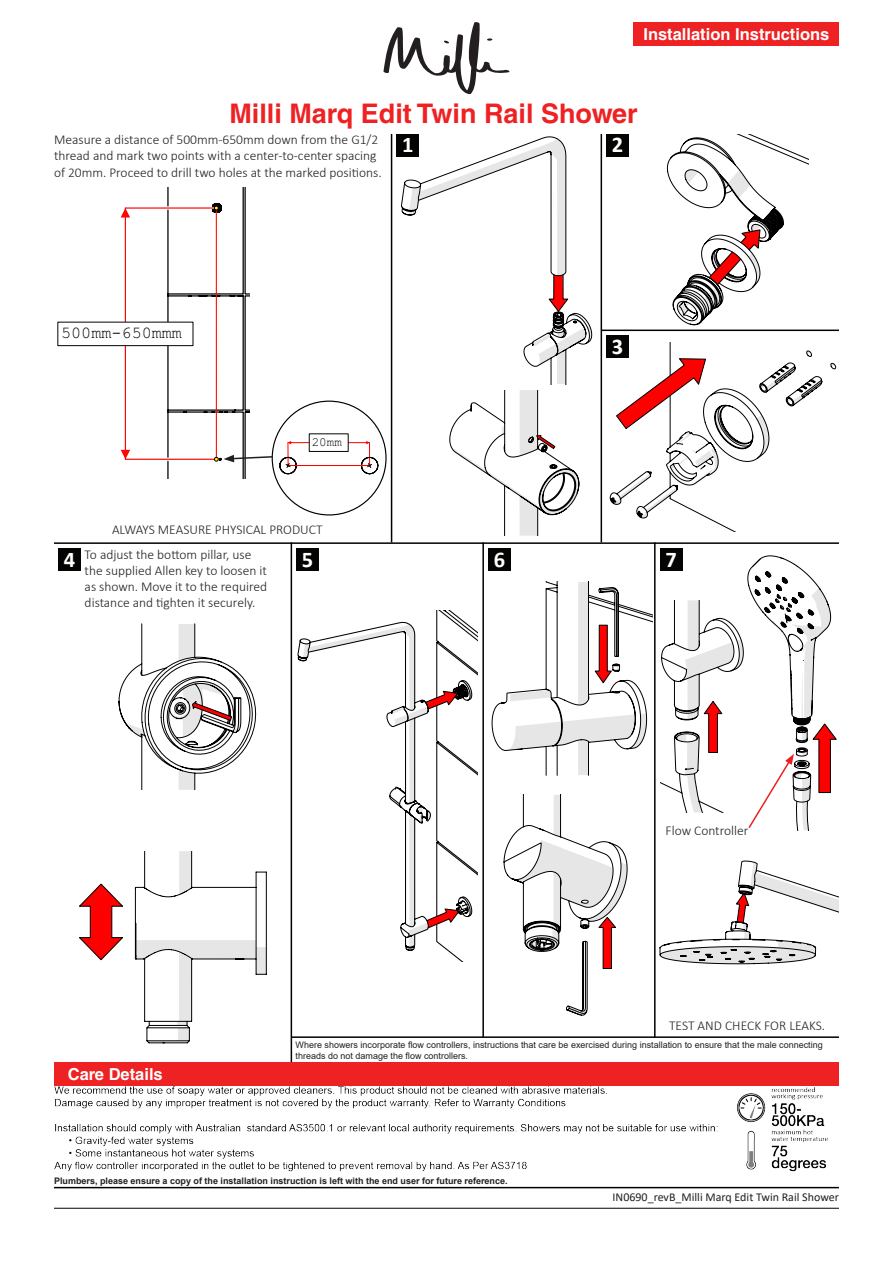
<style>
.page{position:relative;width:893px;height:1263px;background:#fff}
.page>*{position:absolute;margin:0;border:0;box-sizing:border-box;transform-origin:0 0}
.t1{font:700 27px "Helvetica LT Std";color:#ee2123}
.t2{font:700 22.5px "Calibri";color:#fff}
.t3{font:16.8px "MS Shell Dlg";color:#000}
.t4{font:700 16.5px "Helvetica LT Std";color:#fff}
.Paragraph_Style_1{font:300 13.5px/16.2px "Calibri";color:#231f20}
.t5{font:12.6px "MS Shell Dlg";color:#000}
.CODE{font:12px "Calibri";color:#231f20}
.Paragraph_Style_1-2{font:9px/10.8px "Arial";color:#231f20}
.t6{font:700 9px "Arial";color:#231f20}
</style>
<div class="page">
<hr style="left:54px;top:1187px;width:785px;height:1px;background:#000">
<div style="left:397px;top:134px;width:22px;height:22px;background:#040503"></div>
<div style="left:58px;top:548px;width:23px;height:22px;background:#040503"></div>
<div style="left:297px;top:548px;width:22px;height:22px;background:#040503"></div>
<hr style="left:291px;top:542px;width:1px;height:527px;background:#000">
<hr style="left:482px;top:542px;width:2px;height:495px;background:#000">
<hr style="left:654px;top:542px;width:2px;height:495px;background:#000">
<hr style="left:391px;top:134px;width:1px;height:408px;background:#000">
<hr style="left:54px;top:542px;width:785px;height:2px;background:#000">
<hr style="left:291px;top:1036px;width:548px;height:2px;background:#000">
<svg style="left:118px;top:624px;width:138px;height:166px"></svg>
<svg style="left:134px;top:851px;width:133px;height:193px"></svg>
<svg style="left:79px;top:883px;width:44px;height:77px"></svg>
<hr style="left:54px;top:1208px;width:785px;height:1px;background:#000">
<hr style="left:125px;top:207px;width:91px;height:2px;background:#ff0505">
<hr style="left:125px;top:459px;width:91px;height:1px;background:#ff0505">
<hr style="left:125px;top:208px;width:1px;height:251px;background:#ff0505">
<svg style="left:121px;top:208px;width:9px;height:10px"></svg>
<svg style="left:121px;top:450px;width:9px;height:9px"></svg>
<div style="left:58px;top:322px;width:135px;height:24px;background:#fff"></div>
<div style="left:58px;top:322px;width:135px;height:24px;border:1px solid #050505"></div>
<svg style="left:383px;top:22px;width:126px;height:72px"></svg>
<div style="left:634px;top:22px;width:205px;height:24px;background:#ee2123"></div>
<div style="left:54px;top:1062px;width:785px;height:24px;background:#ee2123"></div>
<img style="left:54px;top:1086px;width:774px;height:86px">
<svg style="left:141px;top:187px;width:240px;height:291px"></svg>
<svg style="left:328px;top:621px;width:80px;height:330px"></svg>
<svg style="left:297px;top:638px;width:111px;height:280px"></svg>
<svg style="left:408px;top:134px;width:431px;height:890px"></svg>
<p class="t4" style="left:643px;top:24px;width:187px">Installation Instructions</p>
<p class="t1" style="left:229px;top:97px;width:410px">Milli Marq Edit Twin Rail Shower</p>
<p class="Paragraph_Style_1" style="left:54px;top:131px;width:329px">Measure a distance of 500mm-650mm down from the G1/2 thread and mark two points with a center-to-center spacing of 20mm. Proceed to drill two holes at the marked positions.</p>
<p class="t2" style="left:402px;top:129px;width:13px">1</p>
<p class="t2" style="left:612px;top:129px;width:13px">2</p>
<p class="t3" style="left:61px;top:322px;width:122px">500mm-650mmm</p>
<p class="t5" style="left:312px;top:434px;width:32px">20mm</p>
<p class="Paragraph_Style_1" style="left:112px;top:521px;width:212px">ALWAYS MEASURE PHYSICAL PRODUCT</p>
<p class="t2" style="left:612px;top:330px;width:13px">3</p>
<p class="Paragraph_Style_1" style="left:85px;top:546px;width:184px">To adjust the bottom pillar, use the supplied Allen key to loosen it as shown. Move it to the required distance and tighten it securely.</p>
<p class="t2" style="left:64px;top:543px;width:13px">4</p>
<p class="t2" style="left:302px;top:543px;width:13px">5</p>
<p class="t2" style="left:494px;top:543px;width:13px">6</p>
<p class="t2" style="left:665px;top:543px;width:13px">7</p>
<p class="Paragraph_Style_1" style="left:665px;top:822px;width:84px">Flow Controller</p>
<p class="Paragraph_Style_1" style="left:669px;top:1017px;width:158px">TEST AND CHECK FOR LEAKS.</p>
<p class="t4" style="left:68px;top:1064px;width:97px">Care Details</p>
<p class="Paragraph_Style_1-2" style="left:296px;top:1039px;width:529px">Where showers incorporate flow controllers, instructions that care be exercised during installation to ensure that the male connecting threads do not damage the flow controllers.</p>
<p class="t6" style="left:54px;top:1174px;width:455px">Plumbers, please ensure a copy of the installation instruction is left with the end user for future reference.</p>
<p class="CODE" style="left:613px;top:1189px;width:228px">IN0690_revB_Milli Marq Edit Twin Rail Shower</p>
</div>
